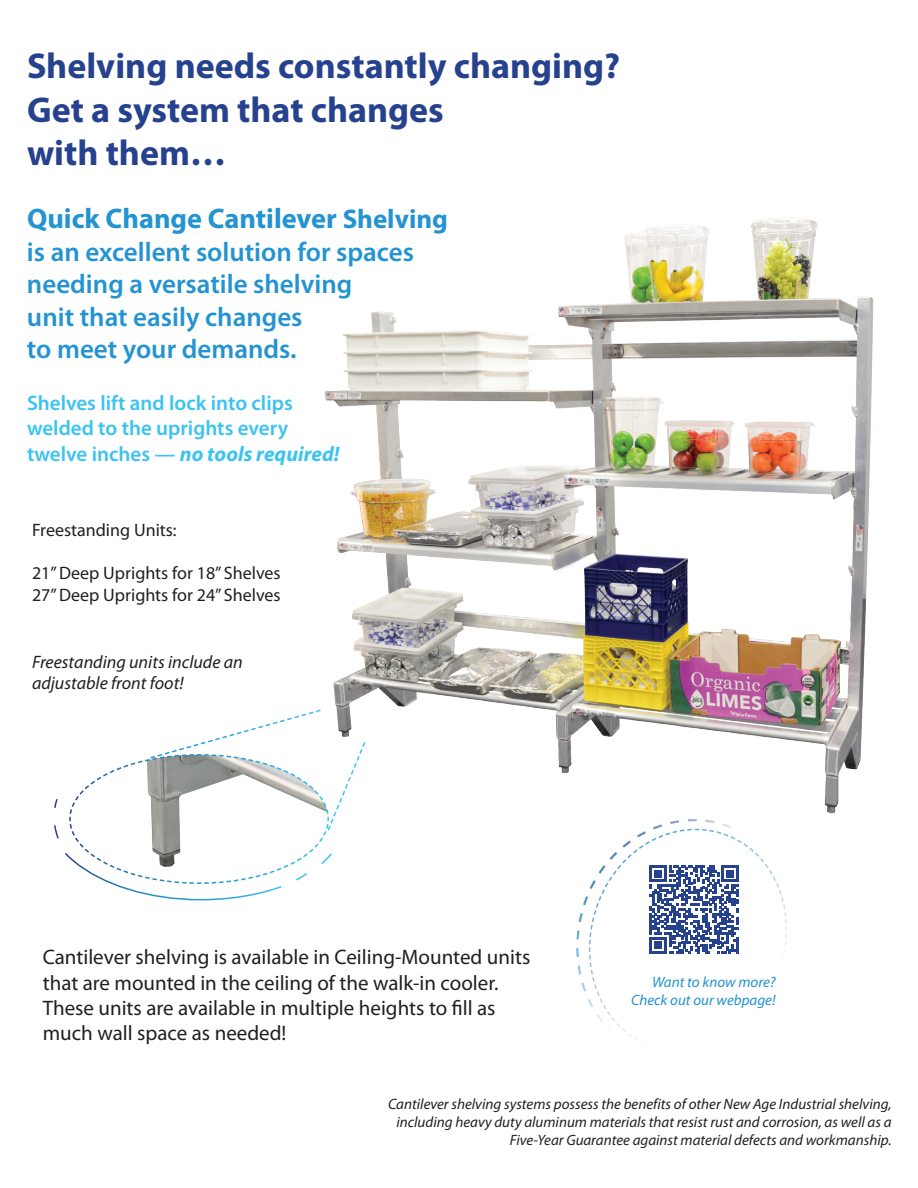
<style>
.page{position:relative;width:918px;height:1188px;background:#fff}
.page>*{position:absolute;margin:0;border:0;box-sizing:border-box;transform-origin:0 0}
.t1{font:700 36px/43.2px "Myriad Pro";color:#26428e}
.t2{font:700 28.35px "Myriad Pro";color:#2393d1}
.t3{font:600 27px/32.4px "Myriad Pro";color:#2393d1}
.t4{font:21px/25.2px "Myriad Pro";color:#231f20}
.t5{font:600 21px/25.2px "Myriad Pro";color:#3bc3f1}
.t6{font:18px/21.6px "Myriad Pro";color:#231f20}
.t7{font:italic 18px/21.6px "Myriad Pro";color:#231f20}
.t8{font:italic 15px/18px "Myriad Pro";color:#231f20;text-align:right}
.t9{font:italic 15px/18px "Myriad Pro";color:#2393d1;text-align:right}
.s1{font-size:27px}
.s2{font-weight:700;font-style:italic}
</style>
<div class="page">
<svg style="left:576px;top:835px;width:211px;height:204px"></svg>
<img style="left:325px;top:217px;width:549px;height:618px">
<svg style="left:54px;top:708px;width:313px;height:193px"></svg>
<h1 class="t1" style="left:27px;top:43px;width:595px">Shelving needs constantly changing?<br>Get a system that changes<br>with them…</h1>
<h2 class="t2" style="left:27px;top:200px;width:423px">Quick Change Cantilever <span class="s1">Shelving</span></h2>
<h3 class="t3" style="left:27px;top:235px;width:389px">is an excellent solution for spaces needing a versatile shelving<br>unit that easily changes<br>to meet your demands.</h3>
<h3 class="t5" style="left:27px;top:390px;width:314px">Shelves lift and lock into clips welded to the uprights every twelve inches — <span class="s2">no tools required!</span></h3>
<p class="t6" style="left:32px;top:519px;width:146px">Freestanding Units:</p>
<p class="t6" style="left:32px;top:562px;width:250px">21” Deep Uprights for 18” Shelves<br>27” Deep Uprights for 24” Shelves</p>
<p class="t7" style="left:32px;top:650px;width:212px">Freestanding units include an adjustable front foot!</p>
<h3 class="t4" style="left:43px;top:944px;width:489px">Cantilever shelving is available in Ceiling-Mounted units that are mounted in the ceiling of the walk-in cooler.<br>These units are available in multiple heights to fill as much wall space as needed!</h3>
<p class="t9" style="left:631px;top:972px;width:146px">Want to know more?<br>Check out our webpage!</p>
<p class="t8" style="left:388px;top:1094px;width:505px">Cantilever shelving systems possess the benefits of other New Age Industrial shelving, including heavy duty aluminum materials that resist rust and corrosion, as well as a<br>Five-Year Guarantee against material defects and workmanship.</p>
</div>
